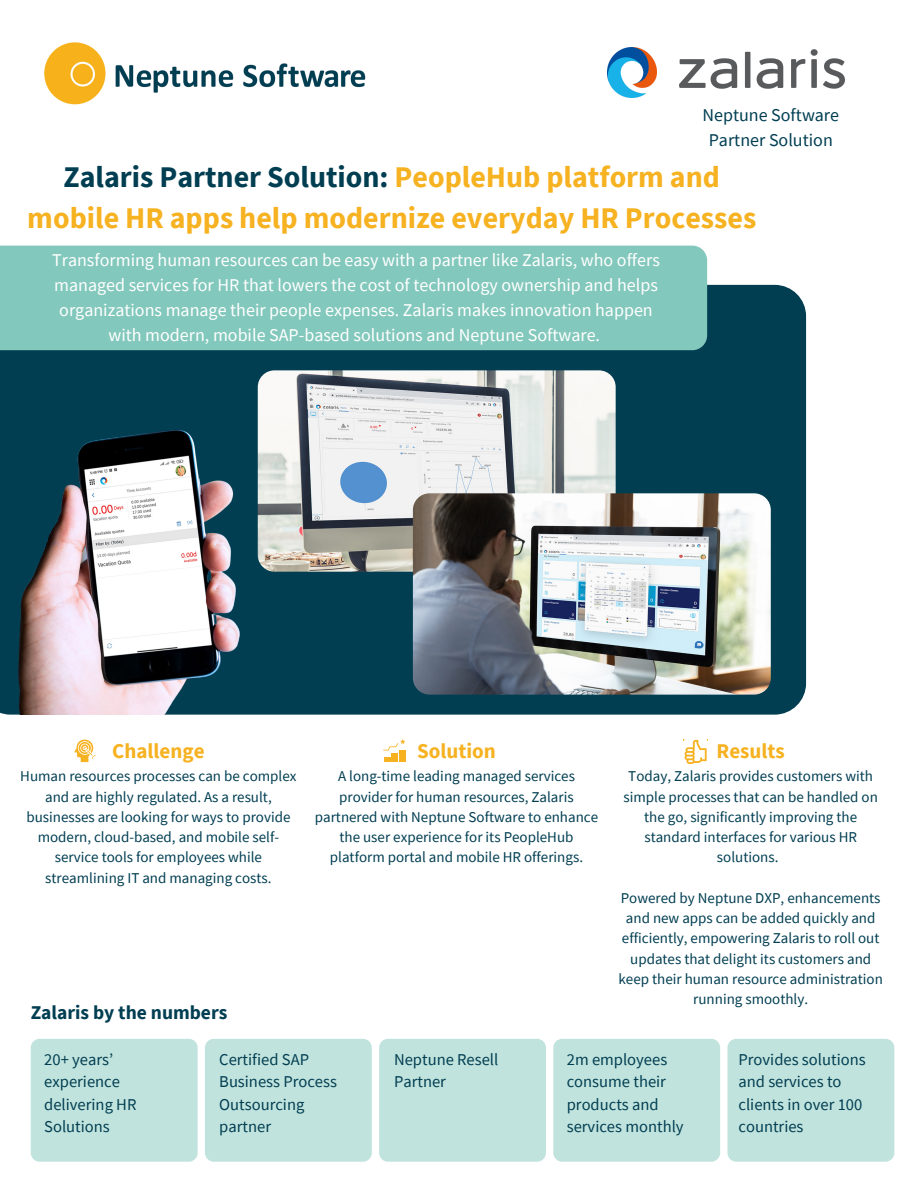
<style>
.page{position:relative;width:918px;height:1188px;background:#fff}
.page>*{position:absolute;margin:0;border:0;box-sizing:border-box;transform-origin:0 0}
.t1{font:700 30px/41.7px "Source Sans Pro";color:#f6b221;text-align:center}
.t2{font:700 21px "Source Sans Pro";color:#f6b221}
.t3{font:700 19.5px "Source Sans Pro";color:#013e52}
.t4{font:18px/24.8px "Source Sans Pro";color:#fff;text-align:center}
.t5{font:18px/24.8px "Source Sans Pro";color:#013e52;text-align:center}
.t6{font:16.5px/22.5px "Source Sans Pro";color:#013e52}
.t7{font:15px/20.2px "Source Sans Pro";color:#013e52;text-align:center}
.s1{color:#013e52}
</style>
<div class="page">
<img style="left:44px;top:42px;width:322px;height:63px">
<div style="left:0;top:285px;width:806px;height:430px;background:#013e52"></div>
<svg style="left:74px;top:740px;width:22px;height:22px"></svg>
<svg style="left:384px;top:757px;width:7px;height:5px"></svg>
<div style="left:392px;top:753px;width:6px;height:9px;background:#f6b221"></div>
<div style="left:399px;top:750px;width:7px;height:12px;background:#f6b221"></div>
<svg style="left:383px;top:739px;width:22px;height:12px"></svg>
<svg style="left:684px;top:740px;width:23px;height:24px"></svg>
<div style="left:0;top:246px;width:707px;height:104px;background:#83c8bc"></div>
<img style="left:16px;top:429px;width:231px;height:286px">
<img style="left:258px;top:370px;width:358px;height:202px;border-radius:17px">
<img style="left:413px;top:493px;width:358px;height:202px;border-radius:17px">
<div style="left:31px;top:1039px;width:167px;height:123px;background:#c1e3dd;border-radius:9px"></div>
<div style="left:205px;top:1039px;width:167px;height:123px;background:#c1e3dd;border-radius:9px"></div>
<div style="left:379px;top:1039px;width:167px;height:123px;background:#c1e3dd;border-radius:9px"></div>
<div style="left:553px;top:1039px;width:167px;height:123px;background:#c1e3dd;border-radius:9px"></div>
<div style="left:727px;top:1039px;width:167px;height:123px;background:#c1e3dd;border-radius:9px"></div>
<img style="left:607px;top:48px;width:238px;height:49px">
<p class="t5" style="left:702px;top:102px;width:138px">Neptune Software<br>Partner Solution</p>
<h1 class="t1" style="left:27px;top:155px;width:731px"><span class="s1">Zalaris Partner Solution:</span> PeopleHub platform and mobile HR apps help modernize everyday HR Processes</h1>
<p class="t4" style="left:52px;top:248px;width:609px">Transforming human resources can be easy with a partner like Zalaris, who offers managed services for HR that lowers the cost of technology ownership and helps organizations manage their people expenses. Zalaris makes innovation happen with modern, mobile SAP-based solutions and Neptune Software.</p>
<h2 class="t2" style="left:112px;top:737px;width:94px">Challenge</h2>
<p class="t7" style="left:20px;top:766px;width:278px">Human resources processes can be complex and are highly regulated. As a result, businesses are looking for ways to provide modern, cloud-based, and mobile self&shy;service tools for employees while streamlining IT and managing costs.</p>
<h2 class="t2" style="left:417px;top:737px;width:80px">Solution</h2>
<p class="t7" style="left:315px;top:766px;width:285px">A long-time leading managed services provider for human resources, Zalaris partnered with Neptune Software to enhance the user experience for its PeopleHub platform portal and mobile HR offerings.</p>
<h3 class="t3" style="left:31px;top:1000px;width:198px">Zalaris by the numbers</h3>
<h2 class="t2" style="left:717px;top:737px;width:70px">Results</h2>
<p class="t7" style="left:623px;top:766px;width:256px">Today, Zalaris provides customers with simple processes that can be handled on the go, significantly improving the standard interfaces for various HR solutions.</p>
<p class="t7" style="left:619px;top:887px;width:266px">Powered by Neptune DXP, enhancements and new apps can be added quickly and efficiently, empowering Zalaris to roll out updates that delight its customers and keep their human resource administration running smoothly.</p>
<p class="t6" style="left:44px;top:1047px;width:94px">20+ years’ experience delivering HR<br>Solutions</p>
<p class="t6" style="left:219px;top:1047px;width:119px">Certified SAP<br>Business Process<br>Outsourcing partner</p>
<p class="t6" style="left:394px;top:1047px;width:106px">Neptune Resell<br>Partner</p>
<p class="t6" style="left:567px;top:1047px;width:118px">2m employees consume their products and services monthly</p>
<p class="t6" style="left:739px;top:1047px;width:129px">Provides solutions and services to clients in over 100 countries</p>
</div>
